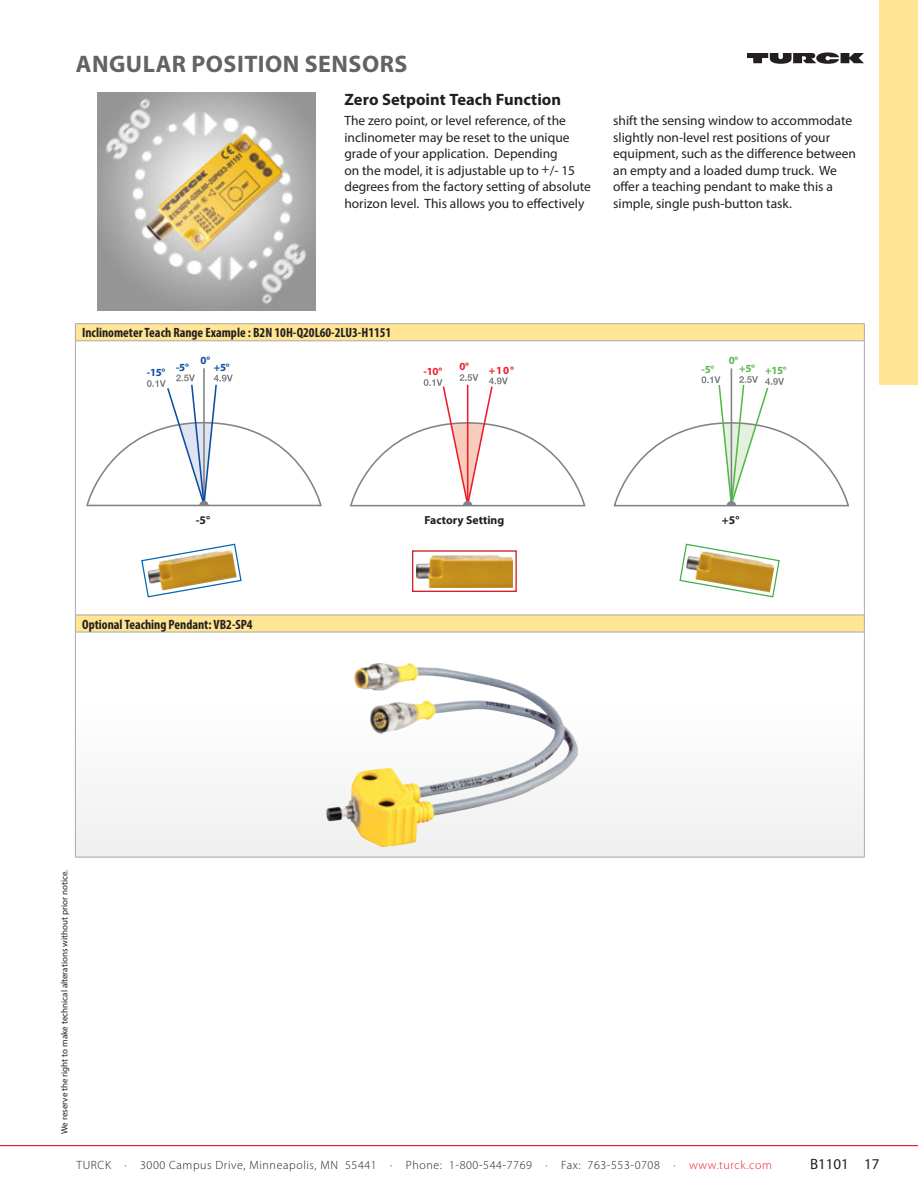
<style>
.page{position:relative;width:918px;height:1188px;background:#fff}
.page>*{position:absolute;margin:0;border:0;box-sizing:border-box;transform-origin:0 0}
.t1{font:700 24px "Myriad Pro";letter-spacing:.02em;color:#636366}
.mkt_header{font:700 16.5px "Myriad Pro";color:#231f20}
.t2{font:15px "Myriad Pro";color:#231f20}
.mkt_text{font:13.5px/16.5px "Myriad Pro";color:#231f20}
.mkt_text-2{font:700 condensed 13.5px "Myriad Pro";color:#231f20}
.table_header{font:700 condensed 13.5px "Myriad Pro";color:#231f20}
.t3{font:300 12px "Myriad Pro";letter-spacing:.05em;color:#231f20}
.mkt_note{font:700 11.7px "Myriad Pro";color:#231f20}
.mkt_note-2{font:700 10.95px "Myriad Pro";color:#0d4da1}
.mkt_note-3{font:700 10.95px "Myriad Pro";color:#55b94a}
.mkt_note-4{font:700 10.95px "Myriad Pro";color:#ee1b2d}
.t4{font:9px "Myriad Pro";color:#231f20}
.s1{color:#ee1d23}
</style>
<div class="page">
<svg style="left:747px;top:52px;width:117px;height:12px"></svg>
<div style="left:879px;top:0;width:39px;height:384px;background:#ffe594"></div>
<hr style="left:0;top:1145px;width:918px;height:1px;background:#ee1d23">
<div style="left:76px;top:654px;width:788px;height:203px;background:#f9f9f9"></div>
<svg style="left:76px;top:324px;width:788px;height:308px"></svg>
<hr style="left:75px;top:632px;width:1px;height:225px;background:#a8a9ad">
<hr style="left:864px;top:632px;width:1px;height:225px;background:#a8a9ad">
<hr style="left:75px;top:857px;width:790px;height:1px;background:#a8a9ad">
<hr style="left:75px;top:323px;width:790px;height:1px;background:#a8a9ad">
<svg style="left:75px;top:324px;width:1px;height:16px"></svg>
<svg style="left:864px;top:324px;width:1px;height:16px"></svg>
<hr style="left:75px;top:340px;width:790px;height:1px;background:#a8a9ad">
<hr style="left:75px;top:341px;width:1px;height:274px;background:#a8a9ad">
<hr style="left:864px;top:341px;width:1px;height:274px;background:#a8a9ad">
<hr style="left:75px;top:615px;width:790px;height:1px;background:#a8a9ad">
<svg style="left:75px;top:615px;width:1px;height:17px"></svg>
<svg style="left:864px;top:615px;width:1px;height:17px"></svg>
<hr style="left:75px;top:632px;width:790px;height:1px;background:#a8a9ad">
<svg style="left:140px;top:543px;width:102px;height:55px"></svg>
<img style="left:417px;top:555px;width:95px;height:32px">
<div style="left:412px;top:550px;width:105px;height:42px;border:1px solid #d1232a"></div>
<svg style="left:679px;top:543px;width:102px;height:55px"></svg>
<hr style="left:731px;top:368px;width:1px;height:137px;background:#808285">
<hr style="left:203px;top:368px;width:2px;height:137px;background:#808285">
<svg style="left:86px;top:374px;width:236px;height:133px"></svg>
<svg style="left:349px;top:374px;width:237px;height:133px"></svg>
<svg style="left:613px;top:376px;width:237px;height:131px"></svg>
<img style="left:326px;top:664px;width:251px;height:182px">
<img style="left:97px;top:92px;width:218px;height:218px">
<p class="t1" style="left:76px;top:48px;width:333px">ANGULAR POSITION SENSORS</p>
<p class="mkt_header" style="left:344px;top:89px;width:218px">Zero Setpoint Teach Function</p>
<p class="mkt_text" style="left:344px;top:112px;width:248px">The zero point, or level reference, of the inclinometer may be reset to the unique grade of your application. Depending<br>on the model, it is adjustable up to +/- 15 degrees from the factory setting of absolute horizon level. This allows you to effectively</p>
<p class="mkt_text" style="left:613px;top:112px;width:244px">shift the sensing window to accommodate slightly non-level rest positions of your equipment, such as the difference between an empty and a loaded dump truck. We offer a teaching pendant to make this a simple, single push-button task.</p>
<p class="mkt_text-2" style="left:82px;top:324px;width:311px">Inclinometer Teach Range Example : B2N 10H-Q20L60-2LU3-H1151</p>
<p class="mkt_note-2" style="left:147px;top:365px;width:20px">-15°</p>
<p class="mkt_note-2" style="left:201px;top:354px;width:11px">0°</p>
<p class="mkt_note-2" style="left:176px;top:360px;width:14px">-5°</p>
<p class="mkt_note-2" style="left:214px;top:360px;width:17px">+5°</p>
<p class="mkt_note-4" style="left:424px;top:364px;width:20px">-10°</p>
<p class="mkt_note-3" style="left:729px;top:354px;width:11px">0°</p>
<p class="mkt_note-4" style="left:460px;top:359px;width:11px">0°</p>
<p class="mkt_note-4" style="left:489px;top:363px;width:26px">+10°</p>
<p class="mkt_note-3" style="left:702px;top:362px;width:14px">-5°</p>
<p class="mkt_note-3" style="left:739px;top:361px;width:17px">+5°</p>
<p class="mkt_note-3" style="left:765px;top:363px;width:23px">+15°</p>
<p class="mkt_note" style="left:196px;top:513px;width:16px">-5°</p>
<p class="mkt_note" style="left:425px;top:513px;width:81px">Factory Setting</p>
<p class="mkt_note" style="left:722px;top:513px;width:19px">+5°</p>
<p class="table_header" style="left:82px;top:616px;width:172px">Optional Teaching Pendant: VB2-SP4</p>
<p class="t4" style="left:59px;top:1134px;width:265px;rotate:-90deg">We reserve the right to make technical alterations without prior notice.</p>
<p class="t3" style="left:77px;top:1159px;width:697px">TURCK · 3000 Campus Drive, Minneapolis, MN 55441 · Phone: 1-800-544-7769 · Fax: 763-553-0708 · <span class="s1">www.turck.com</span></p>
<p class="t2" style="left:810px;top:1155px;width:71px">B1101 17</p>
</div>
